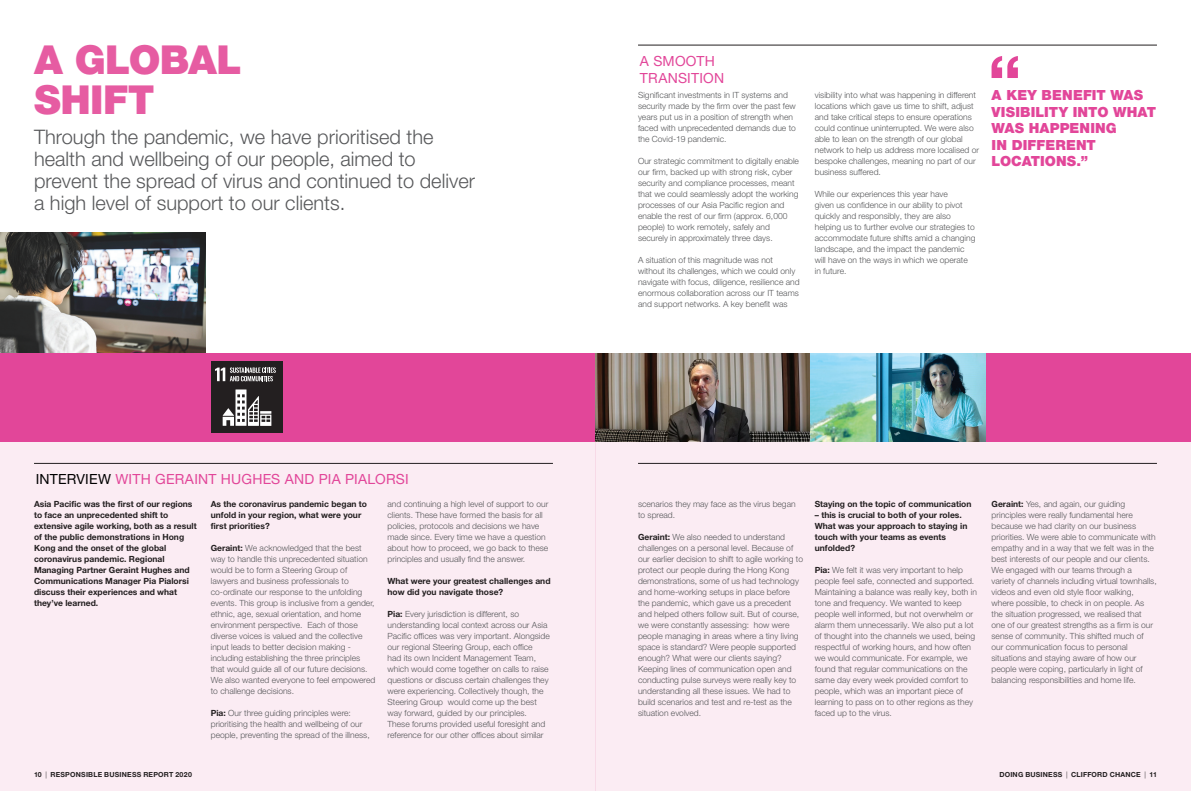
<style>
.page{position:relative;width:1191px;height:791px;background:#fff}
.page>*{position:absolute;margin:0;border:0;box-sizing:border-box;transform-origin:0 0}
._0_Page_Head_L1{font:900 40px/40px "Helvetica Neue LT Pro";letter-spacing:-.015em;color:#e65ca2}
._8_Intro_Para_Body{font:300 20px/22px "Helvetica Neue LT Pro";color:#57585a}
._12_Quote_Body{font:900 14px/16.5px "Helvetica Neue LT Pro";letter-spacing:.01em;color:#e24699}
._0_Large_Questions_L{font:14px/16.5px "Helvetica Neue LT Pro";letter-spacing:.015em;color:#e24699}
._4_Body_Copy{font:300 8.5px/11px "Helvetica Neue LT Pro";color:#57585a}
._10_Case_Study_Intro{font:700 8.5px/11px "Helvetica Neue LT Pro";color:#231f20}
._4_Body_Copy-2{font:700 8.5px/11px "Helvetica Neue LT Pro";color:#231f20}
._16_Folio{font:700 7px "Helvetica Neue LT Pro";letter-spacing:.03em;color:#231f20}
.s1{color:#000}
.s2{font-weight:700;color:#231f20}
.s3{font-weight:300}
</style>
<div class="page">
<div style="left:595px;top:441px;width:596px;height:350px;background:#fbecf3"></div>
<div style="left:0;top:441px;width:595px;height:350px;background:#fbecf3"></div>
<img style="left:0;top:232px;width:205px;height:121px">
<div style="left:0;top:353px;width:1191px;height:88px;background:#e24699"></div>
<div style="left:211px;top:361px;width:71px;height:72px;background:#231f20"></div>
<svg style="left:215px;top:367px;width:61px;height:14px"></svg>
<svg style="left:223px;top:389px;width:48px;height:37px"></svg>
<img style="left:595px;top:353px;width:391px;height:88px">
<svg style="left:991px;top:56px;width:27px;height:22px"></svg>
<hr style="left:638px;top:45px;width:519px;height:1px;background:#231f20">
<hr style="left:638px;top:463px;width:519px;height:1px;background:#231f20">
<hr style="left:34px;top:463px;width:519px;height:1px;background:#231f20">
<p class="_0_Page_Head_L1" style="left:34px;top:39px;width:209px">A GLOBAL<br>SHIFT</p>
<p class="_8_Intro_Para_Body" style="left:34px;top:126px;width:442px">Through the pandemic, we have prioritised the health and wellbeing of our people, aimed to prevent the spread of virus and continued to deliver a high level of support to our clients.</p>
<p class="_0_Large_Questions_L" style="left:36px;top:471px;width:374px"><span class="s1">INTERVIEW</span> WITH GERAINT HUGHES AND PIA PIALORSI</p>
<p class="_10_Case_Study_Intro" style="left:34px;top:498px;width:164px">Asia Pacific was the first of our regions to face an unprecedented shift to extensive agile working, both as a result of the public demonstrations in Hong Kong and the onset of the global coronavirus pandemic. Regional Managing Partner Geraint Hughes and Communications Manager Pia Pialorsi discuss their experiences and what they’ve learned.</p>
<p class="_4_Body_Copy" style="left:387px;top:498px;width:162px">and continuing a high level of support to our clients. These have formed the basis for all policies, protocols and decisions we have made since. Every time we have a question about how to proceed, we go back to these principles and usually find the answer.</p>
<p class="_10_Case_Study_Intro" style="left:211px;top:498px;width:158px">As the coronavirus pandemic began to unfold in your region, what were your first priorities?</p>
<p class="_4_Body_Copy" style="left:211px;top:542px;width:166px"><span class="s2">Geraint:</span> We acknowledged that the best way to handle this unprecedented situation would be to form a Steering Group of lawyers and business professionals to co-ordinate our response to the unfolding events. This group is inclusive from a gender, ethnic, age, sexual orientation, and home environment perspective. Each of those diverse voices is valued and the collective input leads to better decision making - including establishing the three principles that would guide all of our future decisions.<br>We also wanted everyone to feel empowered to challenge decisions.</p>
<p class="_4_Body_Copy" style="left:211px;top:707px;width:160px"><span class="s2">Pia:</span> Our three guiding principles were: prioritising the health and wellbeing of our people, preventing the spread of the illness,</p>
<p class="_4_Body_Copy-2" style="left:387px;top:575px;width:164px">What were your greatest challenges and how did you navigate those?</p>
<p class="_4_Body_Copy" style="left:387px;top:608px;width:164px"><span class="s2">Pia:</span> Every jurisdiction is different, so understanding local context across our Asia Pacific offices was very important. Alongside our regional Steering Group, each office<br>had its own Incident Management Team, which would come together on calls to raise questions or discuss certain challenges they were experiencing. Collectively though, the Steering Group would come up the best way forward, guided by our principles.<br>These forums provided useful foresight and reference for our other offices about similar</p>
<p class="_0_Large_Questions_L" style="left:640px;top:52px;width:86px">A SMOOTH<br>TRANSITION</p>
<p class="_4_Body_Copy" style="left:638px;top:89px;width:159px">Significant investments in IT systems and security made by the firm over the past few years put us in a position of strength when faced with unprecedented demands due to the Covid-19 pandemic.</p>
<p class="_4_Body_Copy" style="left:638px;top:155px;width:162px">Our strategic commitment to digitally enable our firm, backed up with strong risk, cyber security and compliance processes, meant that we could seamlessly adopt the working processes of our Asia Pacific region and enable the rest of our firm (approx. 6,000 people) to work remotely, safely and securely in approximately three days.</p>
<p class="_4_Body_Copy" style="left:638px;top:254px;width:163px">A situation of this magnitude was not without its challenges, which we could only navigate with focus, diligence, resilience and enormous collaboration across our IT teams and support networks. A key benefit was</p>
<p class="_4_Body_Copy" style="left:814px;top:89px;width:166px">visibility into what was happening in different locations which gave us time to shift, adjust and take critical steps to ensure operations could continue uninterrupted. We were also able to lean on the strength of our global network to help us address more localised or bespoke challenges, meaning no part of our business suffered.</p>
<p class="_4_Body_Copy" style="left:814px;top:188px;width:162px">While our experiences this year have<br>given us confidence in our ability to pivot quickly and responsibly, they are also helping us to further evolve our strategies to accommodate future shifts amid a changing landscape, and the impact the pandemic will have on the ways in which we operate in future.</p>
<p class="_12_Quote_Body" style="left:991px;top:87px;width:166px">A KEY BENEFIT WAS<br>VISIBILITY INTO WHAT<br>WAS HAPPENING<br>IN DIFFERENT<br>LOCATIONS.”</p>
<p class="_4_Body_Copy" style="left:638px;top:498px;width:159px">scenarios they may face as the virus began to spread.</p>
<p class="_4_Body_Copy" style="left:638px;top:531px;width:167px"><span class="s2">Geraint:</span> We also needed to understand challenges on a personal level. Because of our earlier decision to shift to agile working to protect our people during the Hong Kong demonstrations, some of us had technology and home-working setups in place before the pandemic, which gave us a precedent and helped others follow suit. But of course, we were constantly assessing: how were people managing in areas where a tiny living space is standard? Were people supported enough? What were our clients saying?<br>Keeping lines of communication open and conducting pulse surveys were really key to understanding all these issues. We had to build scenarios and test and re-test as the situation evolved.</p>
<p class="_4_Body_Copy-2" style="left:814px;top:498px;width:158px">Staying on the topic of communication</p>
<p class="_4_Body_Copy-2" style="left:814px;top:509px;width:154px">– this is crucial to both of your roles.<br>What was your approach to staying in touch with your teams as events unfolded?</p>
<p class="_4_Body_Copy" style="left:814px;top:564px;width:164px"><span class="s2">Pia:</span> We felt it was very important to help people feel safe, connected and supported.<br>Maintaining a balance was really key, both in tone and frequency. We wanted to keep people well informed, but not overwhelm or alarm them unnecessarily. We also put a lot of thought into the channels we used, being respectful of working hours, and how often we would communicate. For example, we found that regular communications on the same day every week provided comfort to people, which was an important piece of learning to pass on to other regions as they faced up to the virus.</p>
<p class="_4_Body_Copy" style="left:991px;top:498px;width:167px"><span class="s2">Geraint:</span> Yes, and again, our guiding principles were really fundamental here because we had clarity on our business priorities. We were able to communicate with empathy and in a way that we felt was in the best interests of our people and our clients.<br>We engaged with our teams through a variety of channels including virtual townhalls, videos and even old style floor walking, where possible, to check in on people. As the situation progressed, we realised that one of our greatest strengths as a firm is our sense of community. This shifted much of our communication focus to personal situations and staying aware of how our people were coping, particularly in light of balancing responsibilities and home life.</p>
<p class="_16_Folio" style="left:34px;top:770px;width:159px">10 <span class="s3">|</span> RESPONSIBLE BUSINESS REPORT 2020</p>
<p class="_16_Folio" style="left:999px;top:770px;width:159px">DOING BUSINESS <span class="s3">|</span> CLIFFORD CHANCE <span class="s3">|</span> 11</p>
</div>
